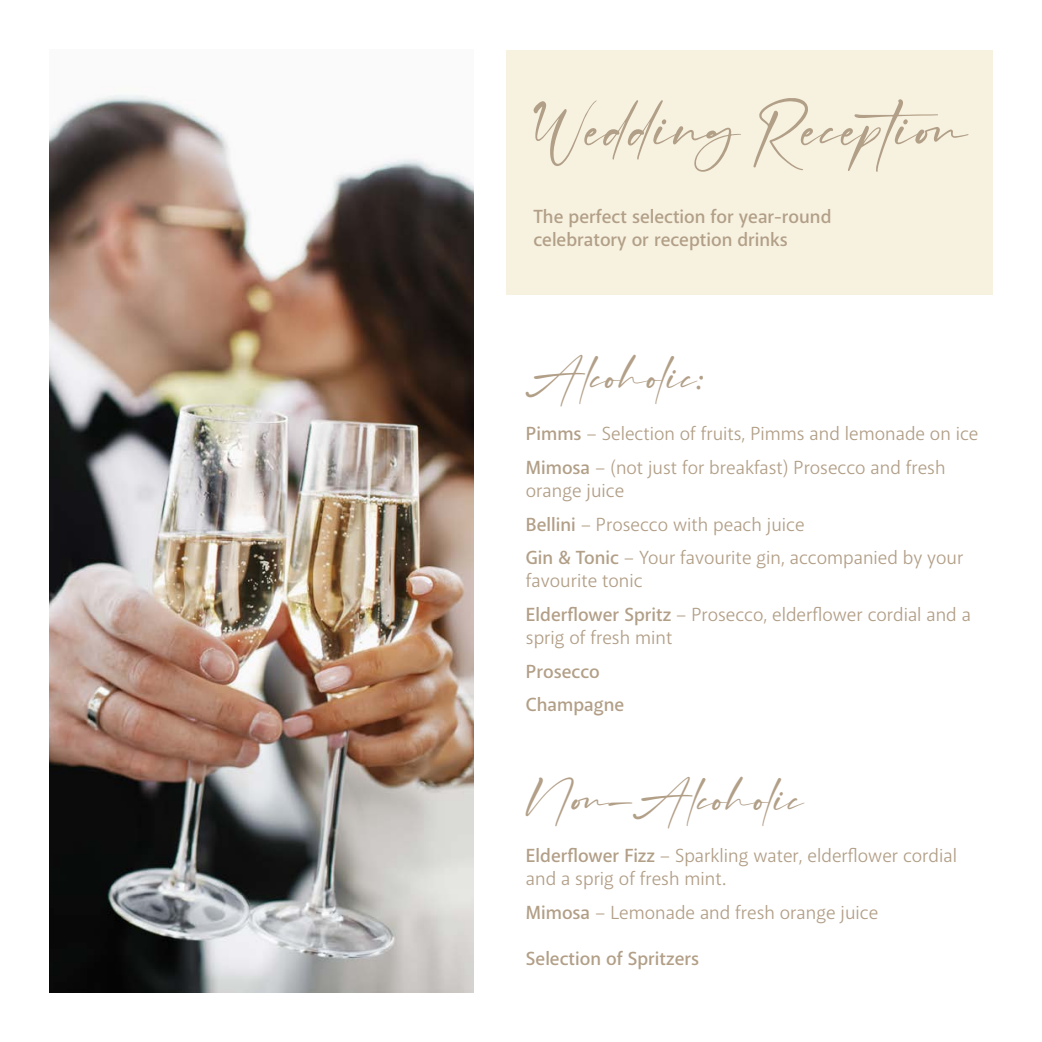
<style>
.page{position:relative;width:1042px;height:1042px;background:#fff}
.page>*{position:absolute;margin:0;border:0;box-sizing:border-box;transform-origin:0 0}
.t1{font:68.25px "Callista";color:#b29f87}
.t2{font:49px "Callista";color:#b29f87}
.t3{font:19.25px/23.1px "Akagi Pro";color:#b29f87}
.t4{font:600 19.25px/23.1px "Akagi Pro";color:#b29f87}
.s1{font-weight:600}
</style>
<div class="page">
<div style="left:506px;top:50px;width:486px;height:244px;background:#f7f1e0"></div>
<img style="left:50px;top:94px;width:424px;height:898px">
<p class="t1" style="left:533px;top:83px;width:438px">Wedding Reception</p>
<p class="t4" style="left:533px;top:205px;width:299px">The perfect selection for year-round celebratory or reception drinks</p>
<p class="t2" style="left:526px;top:344px;width:179px">Alcoholic:</p>
<p class="t3" style="left:526px;top:422px;width:454px"><span class="s1">Pimms</span> – Selection of fruits, Pimms and lemonade on ice</p>
<p class="t3" style="left:526px;top:456px;width:421px"><span class="s1">Mimosa</span> – (not just for breakfast) Prosecco and fresh</p>
<p class="t3" style="left:526px;top:479px;width:100px">orange juice</p>
<p class="t3" style="left:526px;top:513px;width:280px"><span class="s1">Bellini</span> – Prosecco with peach juice</p>
<p class="t3" style="left:526px;top:546px;width:439px"><span class="s1">Gin &amp; Tonic</span> – Your favourite gin, accompanied by your favourite tonic</p>
<p class="t3" style="left:526px;top:603px;width:446px"><span class="s1">Elderflower Spritz</span> – Prosecco, elderflower cordial and a sprig of fresh mint</p>
<p class="t4" style="left:526px;top:660px;width:75px">Prosecco</p>
<p class="t4" style="left:526px;top:693px;width:100px">Champagne</p>
<p class="t2" style="left:526px;top:766px;width:279px">Non-Alcoholic</p>
<p class="t3" style="left:526px;top:844px;width:432px"><span class="s1">Elderflower Fizz</span> – Sparkling water, elderflower cordial and a sprig of fresh mint.</p>
<p class="t3" style="left:526px;top:901px;width:354px"><span class="s1">Mimosa</span> – Lemonade and fresh orange juice</p>
<p class="t4" style="left:526px;top:947px;width:175px">Selection of Spritzers</p>
</div>
